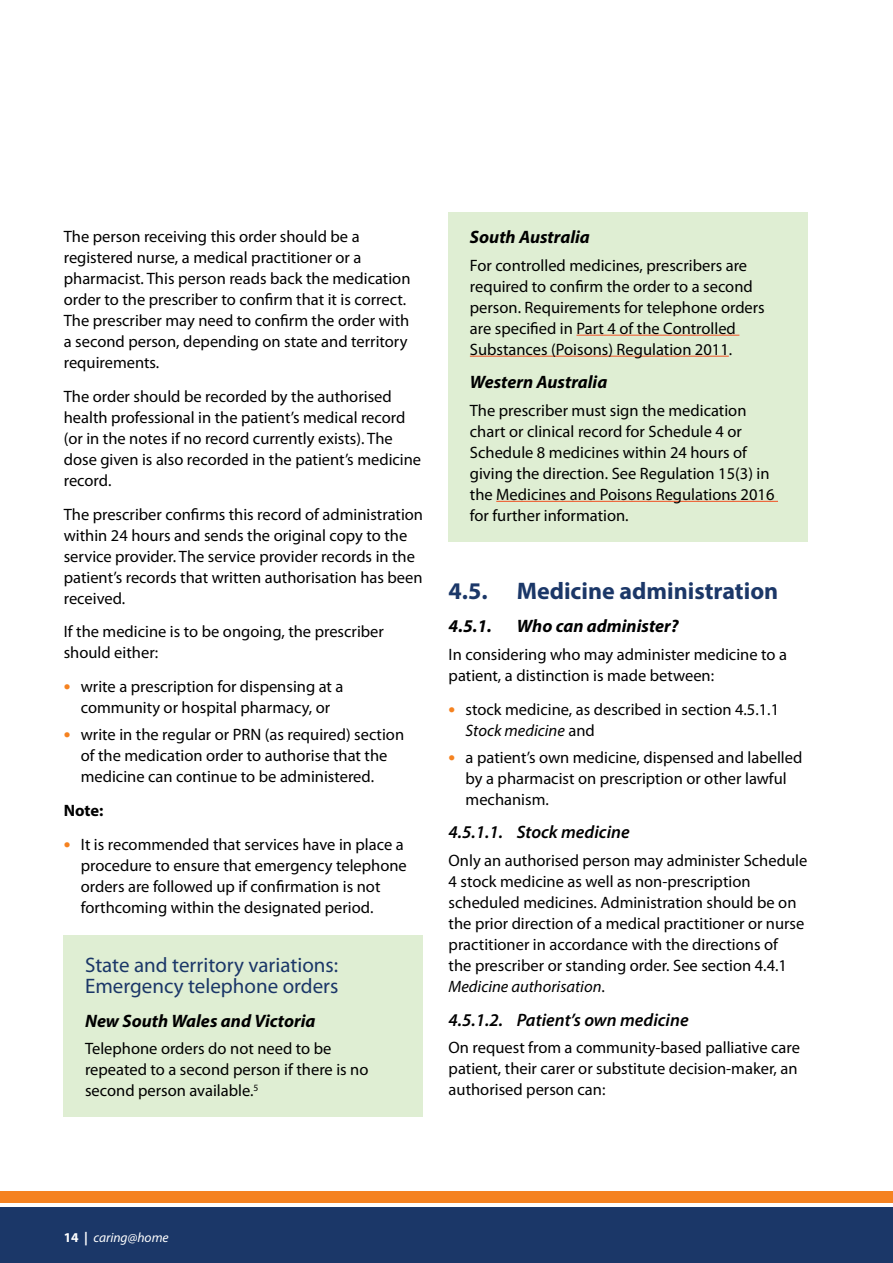
<style>
.page{position:relative;width:893px;height:1263px;background:#fff}
.page>*{position:absolute;margin:0;border:0;box-sizing:border-box;transform-origin:0 0}
.Heading_2{font:700 24px "Myriad Pro";color:#1b3768}
.Inset_1_Heading_1{font:21px/21px "Myriad Pro";color:#1b3768}
.Inset_2_Heading_2{font:italic 700 18px "Myriad Pro";color:#000}
.Heading_5{font:italic 600 18px "Myriad Pro";color:#000}
.Heading_4{font:italic 700 18px "Myriad Pro";color:#000}
.Body_1{font:16.5px/21px "Myriad Pro";color:#000}
.Inset_3_Body_1{font:16.5px/21px "Myriad Pro";color:#000}
.Inset_4_Body_1_Last{font:16.5px/21px "Myriad Pro";color:#000}
.Body_1-2{font:700 16.5px "Myriad Pro";color:#000}
.t1{font:italic 13.5px "Myriad Pro";color:#fff}
.s1{font-weight:700;font-style:italic;font-size:19.8px;color:#f58220}
.s2{font-style:italic}
.s3{font-weight:700;font-style:normal}
</style>
<div class="page">
<div style="left:0;top:1205px;width:893px;height:58px;background:#1b3768"></div>
<div style="left:0;top:1191px;width:893px;height:12px;background:#f58220"></div>
<hr style="left:0;top:1203px;width:893px;height:3px;background:#fff">
<div style="left:64px;top:935px;width:359px;height:84px;background:#dfeed3"></div>
<div style="left:64px;top:996px;width:359px;height:56px;background:#dfeed3"></div>
<div style="left:64px;top:1020px;width:359px;height:97px;background:#dfeed3"></div>
<div style="left:449px;top:213px;width:359px;height:56px;background:#dfeed3"></div>
<div style="left:449px;top:237px;width:359px;height:139px;background:#dfeed3"></div>
<hr style="left:576px;top:335px;width:163px;height:1px;background:#f05123">
<hr style="left:470px;top:356px;width:259px;height:1px;background:#f05123">
<div style="left:449px;top:358px;width:359px;height:56px;background:#dfeed3"></div>
<div style="left:449px;top:382px;width:359px;height:160px;background:#dfeed3"></div>
<hr style="left:496px;top:501px;width:282px;height:1px;background:#f05123">
<p class="Body_1" style="left:64px;top:226px;width:348px">The person receiving this order should be a registered nurse, a medical practitioner or a pharmacist. This person reads back the medication order to the prescriber to confirm that it is correct.<br>The prescriber may need to confirm the order with a second person, depending on state and territory requirements.</p>
<p class="Body_1" style="left:64px;top:385px;width:359px">The order should be recorded by the authorised health professional in the patient’s medical record (or in the notes if no record currently exists). The dose given is also recorded in the patient’s medicine record.</p>
<p class="Body_1" style="left:64px;top:503px;width:361px">The prescriber confirms this record of administration within 24 hours and sends the original copy to the service provider. The service provider records in the patient’s records that written authorisation has been received.</p>
<p class="Body_1" style="left:64px;top:621px;width:322px">If the medicine is to be ongoing, the prescriber should either:</p>
<p class="Body_1" style="left:64px;top:676px;width:281px;text-align:center"><span class="s1">•</span> write a prescription for dispensing at a community or hospital pharmacy, or</p>
<p class="Body_1" style="left:81px;top:724px;width:325px;text-indent:-17px"><span class="s1">•</span> write in the regular or PRN (as required) section of the medication order to authorise that the medicine can continue to be administered.</p>
<p class="Body_1-2" style="left:64px;top:799px;width:41px">Note:</p>
<p class="Body_1" style="left:81px;top:833px;width:328px;text-indent:-17px"><span class="s1">•</span> It is recommended that services have in place a procedure to ensure that emergency telephone orders are followed up if confirmation is not forthcoming within the designated period.</p>
<p class="Inset_1_Heading_1" style="left:85px;top:954px;width:255px">State and territory variations:<br>Emergency telephone orders</p>
<p class="Inset_2_Heading_2" style="left:85px;top:1009px;width:232px">New South Wales and Victoria</p>
<p class="Inset_3_Body_1" style="left:85px;top:1038px;width:285px">Telephone orders do not need to be repeated to a second person if there is no second person available.<sup>5</sup></p>
<p class="Inset_2_Heading_2" style="left:470px;top:225px;width:121px">South Australia</p>
<p class="Inset_3_Body_1" style="left:470px;top:254px;width:296px">For controlled medicines, prescribers are required to confirm the order to a second person. Requirements for telephone orders are specified in Part 4 of the Controlled Substances (Poisons) Regulation 2011.</p>
<p class="Inset_2_Heading_2" style="left:470px;top:370px;width:139px">Western Australia</p>
<p class="Inset_4_Body_1_Last" style="left:470px;top:399px;width:306px">The prescriber must sign the medication chart or clinical record for Schedule 4 or Schedule 8 medicines within 24 hours of giving the direction. See Regulation 15(3) in the Medicines and Poisons Regulations 2016 for further information.</p>
<p class="Heading_2" style="left:449px;top:575px;width:331px">4.5. Medicine administration</p>
<p class="Heading_4" style="left:449px;top:615px;width:45px">4.5.1.</p>
<p class="Heading_4" style="left:517px;top:615px;width:164px">Who can administer?</p>
<p class="Body_1" style="left:449px;top:643px;width:340px">In considering who may administer medicine to a patient, a distinction is made between:</p>
<p class="Body_1" style="left:466px;top:698px;width:315px;text-indent:-17px"><span class="s1">•</span> stock medicine, as described in section 4.5.1.1<br><span class="s2">Stock medicine</span> and</p>
<p class="Body_1" style="left:466px;top:746px;width:338px;text-indent:-17px"><span class="s1">•</span> a patient’s own medicine, dispensed and labelled by a pharmacist on prescription or other lawful mechanism.</p>
<p class="Heading_5" style="left:449px;top:821px;width:183px">4.5.1.1. Stock medicine</p>
<p class="Body_1" style="left:449px;top:849px;width:360px">Only an authorised person may administer Schedule 4 stock medicine as well as non-prescription scheduled medicines. Administration should be on the prior direction of a medical practitioner or nurse practitioner in accordance with the directions of<br>the prescriber or standing order. See section 4.4.1<br><span class="s2">Medicine authorisation</span>.</p>
<p class="Heading_5" style="left:449px;top:1008px;width:241px">4.5.1.2. Patient’s own medicine</p>
<p class="Body_1" style="left:449px;top:1036px;width:353px">On request from a community-based palliative care patient, their carer or substitute decision-maker, an authorised person can:</p>
<p class="t1" style="left:64px;top:1229px;width:106px"><span class="s3">14 |</span> caring@home</p>
</div>
